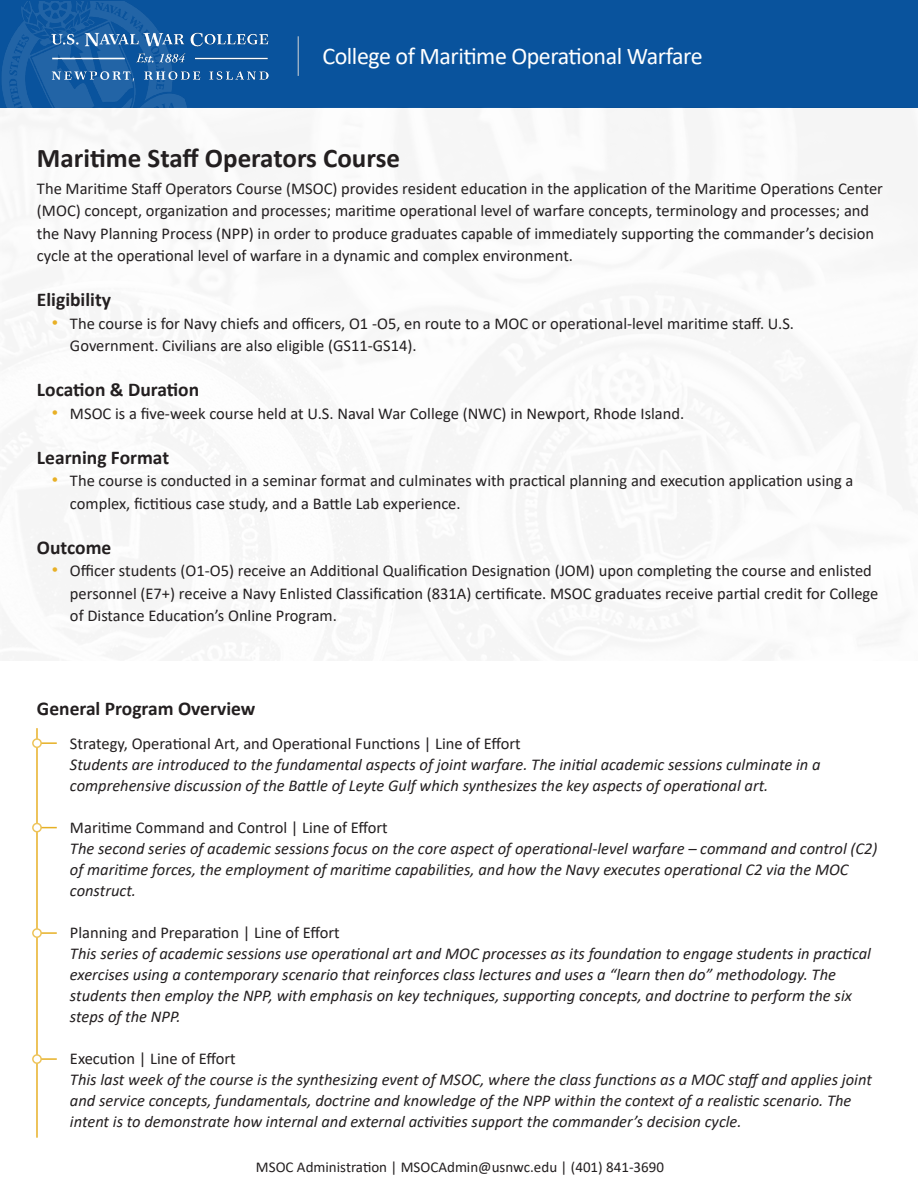
<style>
.page{position:relative;width:918px;height:1188px;background:#fff}
.page>*{position:absolute;margin:0;border:0;box-sizing:border-box;transform-origin:0 0}
.Paragraph{font:700 27px "Calibri";color:#231f20}
.Paragraph-2{font:24px "Calibri";letter-spacing:-.02em;color:#fff}
.Paragraph-3{font:700 19.5px "Calibri";color:#231f20}
.Paragraph-4{font:16.5px/22.5px "Calibri";color:#231f20}
.Program_Timeline{font:italic 16.5px/21px "Calibri";color:#231f20}
.Program_Timeline-2{font:16.5px "Calibri";color:#231f20}
.t1{font:15px "Calibri";color:#231f20}
.s1{font-family:"Arial";font-size:18px;color:#e8b026}
</style>
<div class="page">
<div style="left:0;top:0;width:918px;height:107px;background:#09539d"></div>
<img style="left:1px;top:1px;width:267px;height:106px">
<hr style="left:298px;top:36px;width:1px;height:40px;background:#d4d5d7">
<hr style="left:36px;top:728px;width:2px;height:410px;background:#e8b026">
<div style="left:33px;top:739px;width:8px;height:8px;background:#fff;border-radius:50%"></div>
<div style="left:32px;top:738px;width:10px;height:10px;border:2px solid #eec45a;border-radius:50%"></div>
<svg style="left:41px;top:742px;width:16px;height:2px"></svg>
<div style="left:33px;top:824px;width:8px;height:8px;background:#fff;border-radius:50%"></div>
<div style="left:32px;top:823px;width:10px;height:9px;border:2px solid #eec45a;border-radius:50%"></div>
<svg style="left:41px;top:827px;width:16px;height:1px"></svg>
<div style="left:33px;top:929px;width:8px;height:8px;background:#fff;border-radius:50%"></div>
<div style="left:32px;top:928px;width:10px;height:10px;border:2px solid #eec45a;border-radius:50%"></div>
<svg style="left:41px;top:932px;width:16px;height:2px"></svg>
<div style="left:33px;top:1055px;width:8px;height:8px;background:#fff;border-radius:50%"></div>
<div style="left:32px;top:1054px;width:10px;height:10px;border:2px solid #eec45a;border-radius:50%"></div>
<svg style="left:41px;top:1058px;width:16px;height:2px"></svg>
<p class="Paragraph-2" style="left:322px;top:40px;width:382px">College of Maritime Operational Warfare</p>
<p class="Paragraph" style="left:37px;top:139px;width:365px">Maritime Staff Operators Course</p>
<p class="Paragraph-4" style="left:37px;top:177px;width:848px">The Maritime Staff Operators Course (MSOC) provides resident education in the application of the Maritime Operations Center (MOC) concept, organization and processes; maritime operational level of warfare concepts, terminology and processes; and the Navy Planning Process (NPP) in order to produce graduates capable of immediately supporting the commander’s decision cycle at the operational level of warfare in a dynamic and complex environment.</p>
<p class="Paragraph-3" style="left:37px;top:286px;width:76px">Eligibility</p>
<p class="Paragraph-4" style="left:70px;top:312px;width:726px;text-indent:-18px"><span class="s1">•</span> The course is for Navy chiefs and officers, O1 -O5, en route to a MOC or operational-level maritime staff. U.S.<br>Government. Civilians are also eligible (GS11-GS14).</p>
<p class="Paragraph-3" style="left:37px;top:376px;width:164px">Location &amp; Duration</p>
<p class="Paragraph-4" style="left:52px;top:402px;width:634px"><span class="s1">•</span> MSOC is a five-week course held at U.S. Naval War College (NWC) in Newport, Rhode Island.</p>
<p class="Paragraph-3" style="left:37px;top:444px;width:134px">Learning Format</p>
<p class="Paragraph-4" style="left:70px;top:469px;width:785px;text-indent:-18px"><span class="s1">•</span> The course is conducted in a seminar format and culminates with practical planning and execution application using a complex, fictitious case study, and a Battle Lab experience.</p>
<p class="Paragraph-3" style="left:37px;top:534px;width:76px">Outcome</p>
<p class="Paragraph-4" style="left:70px;top:559px;width:810px;text-indent:-18px"><span class="s1">•</span> Officer students (O1-O5) receive an Additional Qualification Designation (JOM) upon completing the course and enlisted personnel (E7+) receive a Navy Enlisted Classification (831A) certificate. MSOC graduates receive partial credit for College of Distance Education’s Online Program.</p>
<p class="Paragraph-3" style="left:37px;top:695px;width:220px">General Program Overview</p>
<p class="Program_Timeline-2" style="left:70px;top:732px;width:452px">Strategy, Operational Art, and Operational Functions | Line of Effort</p>
<p class="Program_Timeline" style="left:70px;top:753px;width:752px">Students are introduced to the fundamental aspects of joint warfare. The initial academic sessions culminate in a comprehensive discussion of the Battle of Leyte Gulf which synthesizes the key aspects of operational art.</p>
<p class="Program_Timeline-2" style="left:70px;top:816px;width:319px">Maritime Command and Control | Line of Effort</p>
<p class="Program_Timeline" style="left:70px;top:837px;width:809px">The second series of academic sessions focus on the core aspect of operational-level warfare – command and control (C2) of maritime forces, the employment of maritime capabilities, and how the Navy executes operational C2 via the MOC construct.</p>
<p class="Program_Timeline-2" style="left:70px;top:921px;width:271px">Planning and Preparation | Line of Effort</p>
<p class="Program_Timeline" style="left:70px;top:942px;width:803px">This series of academic sessions use operational art and MOC processes as its foundation to engage students in practical exercises using a contemporary scenario that reinforces class lectures and uses a “learn then do” methodology. The students then employ the NPP, with emphasis on key techniques, supporting concepts, and doctrine to perform the six steps of the NPP.</p>
<p class="Program_Timeline-2" style="left:70px;top:1047px;width:167px">Execution | Line of Effort</p>
<p class="Program_Timeline" style="left:70px;top:1068px;width:803px">This last week of the course is the synthesizing event of MSOC, where the class functions as a MOC staff and applies joint and service concepts, fundamentals, doctrine and knowledge of the NPP within the context of a realistic scenario. The intent is to demonstrate how internal and external activities support the commander’s decision cycle.</p>
<p class="t1" style="left:256px;top:1156px;width:410px">MSOC Administration | MSOCAdmin@usnwc.edu | (401) 841-3690</p>
</div>
